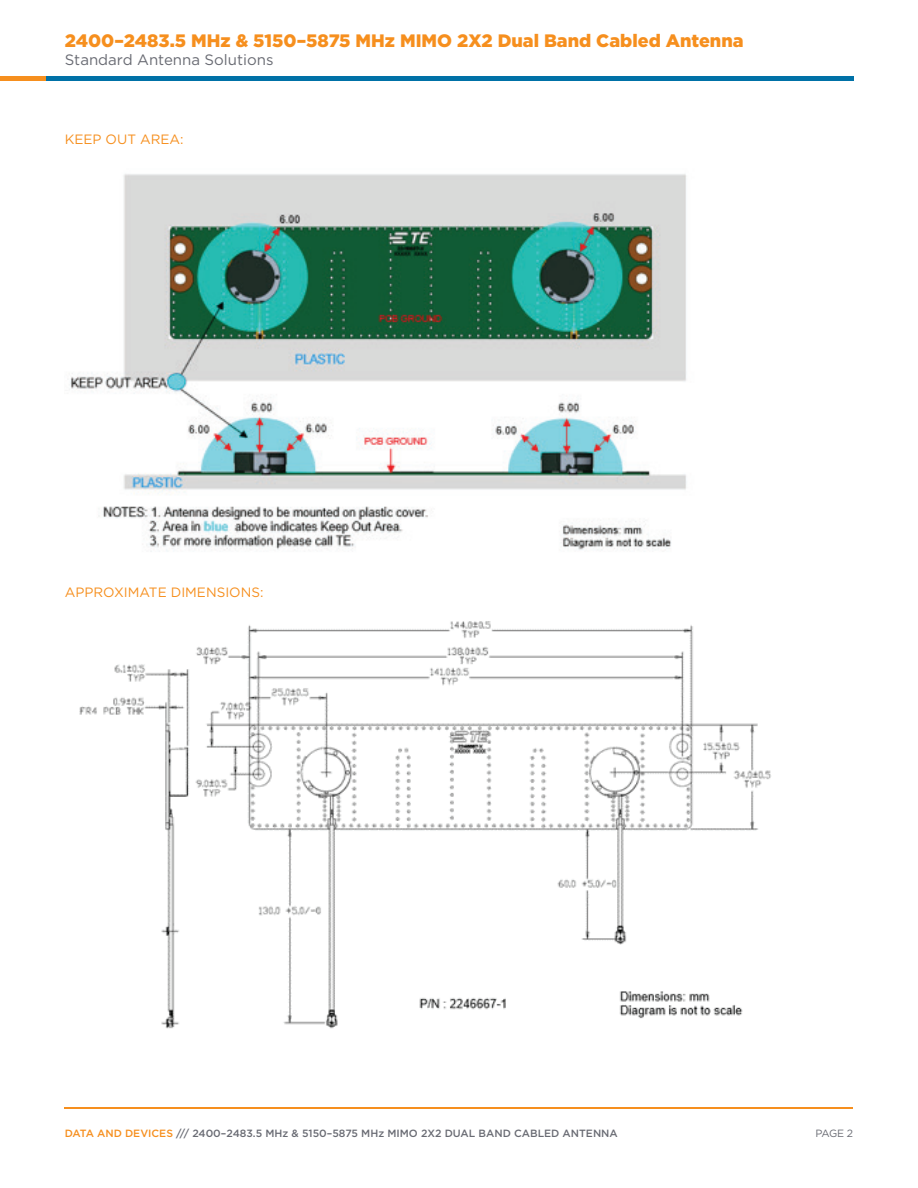
<style>
.page{position:relative;width:918px;height:1188px;background:#fff}
.page>*{position:absolute;margin:0;border:0;box-sizing:border-box;transform-origin:0 0}
.t1{font:900 18px "Gotham";color:#f68f1e}
.t2{font:15px "Gotham";color:#696b73}
.t3{font:13.5px "Gotham";color:#f68f1e}
.t4{font:500 10.5px "Gotham";color:#696b73}
.t5{font:10.5px "Gotham";color:#696b73}
.s1{color:#f68f1e}
</style>
<div class="page">
<hr style="left:65px;top:1107px;width:788px;height:1px;background:#f68f1e">
<div style="left:0;top:76px;width:47px;height:5px;background:#f68f1e"></div>
<div style="left:46px;top:76px;width:807px;height:5px;background:#0071a7"></div>
<img style="left:70px;top:174px;width:617px;height:378px">
<img style="left:79px;top:621px;width:692px;height:408px">
<h1 class="t1" style="left:65px;top:28px;width:680px">2400–2483.5 MHz &amp; 5150–5875 MHz MIMO 2X2 Dual Band Cabled Antenna</h1>
<h2 class="t2" style="left:65px;top:50px;width:210px">Standard Antenna Solutions</h2>
<p class="t3" style="left:65px;top:130px;width:120px">KEEP OUT AREA:</p>
<p class="t3" style="left:65px;top:584px;width:200px">APPROXIMATE DIMENSIONS:</p>
<p class="t4" style="left:65px;top:1126px;width:555px"><span class="s1">DATA AND DEVICES</span> /// 2400–2483.5 MHz &amp; 5150–5875 MHz MIMO 2X2 DUAL BAND CABLED ANTENNA</p>
<p class="t5" style="left:815px;top:1127px;width:39px">PAGE 2</p>
</div>
